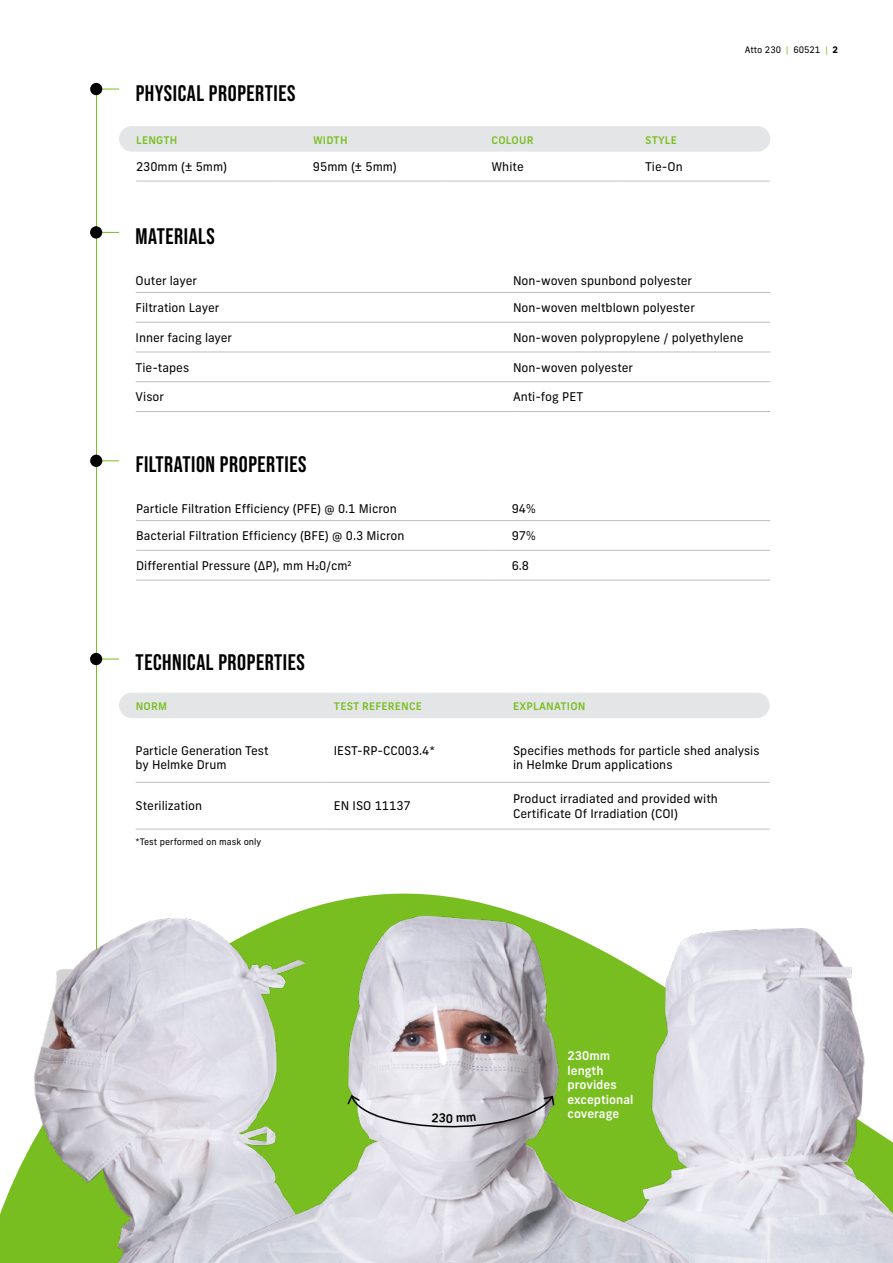
<style>
.page{position:relative;width:893px;height:1263px;background:#fff}
.page>*{position:absolute;margin:0;border:0;box-sizing:border-box;transform-origin:0 0}
.t1{font:700 22.5px "Bebas Neue Pro";letter-spacing:.025em;color:#000}
.t2{font:12px/14.4px "New Frank";color:#000}
.t3{font:500 12px/14.4px "New Frank";color:#fff}
.t4{font:500 12px "New Frank";color:#000}
.t5{font:500 10.5px "New Frank";letter-spacing:.02em;color:#78be20}
.t6{font:9px "New Frank";color:#000}
.s1{color:#78be20}
.s2{font-weight:700}
</style>
<div class="page">
<hr style="left:96px;top:89px;width:1px;height:1060px;background:#78be20">
<div style="left:119px;top:126px;width:651px;height:26px;background:#e4e5e6;border-radius:13px"></div>
<hr style="left:136px;top:181px;width:140px;height:1px;background:#bcbec0">
<hr style="left:276px;top:181px;width:170px;height:1px;background:#bcbec0">
<hr style="left:446px;top:181px;width:171px;height:1px;background:#bcbec0">
<hr style="left:617px;top:181px;width:153px;height:1px;background:#bcbec0">
<svg style="left:102px;top:89px;width:17px;height:1px"></svg>
<div style="left:90px;top:83px;width:12px;height:12px;background:#000;border-radius:50%"></div>
<svg style="left:135px;top:781px;width:635px;height:119px"></svg>
<img style="left:567px;top:885px;width:326px;height:378px">
<img style="left:0;top:832px;width:375px;height:431px">
<img style="left:141px;top:900px;width:609px;height:363px">
<svg style="left:102px;top:659px;width:17px;height:1px"></svg>
<div style="left:90px;top:653px;width:12px;height:12px;background:#000;border-radius:50%"></div>
<div style="left:119px;top:693px;width:651px;height:25px;background:#e4e5e6;border-radius:13px"></div>
<hr style="left:136px;top:782px;width:184px;height:1px;background:#bcbec0">
<hr style="left:320px;top:782px;width:193px;height:1px;background:#bcbec0">
<hr style="left:513px;top:782px;width:257px;height:1px;background:#bcbec0">
<hr style="left:136px;top:829px;width:184px;height:1px;background:#bcbec0">
<hr style="left:320px;top:829px;width:193px;height:1px;background:#bcbec0">
<hr style="left:513px;top:829px;width:257px;height:1px;background:#bcbec0">
<hr style="left:136px;top:550px;width:359px;height:1px;background:#bcbec0">
<hr style="left:495px;top:550px;width:275px;height:1px;background:#bcbec0">
<hr style="left:136px;top:580px;width:359px;height:1px;background:#bcbec0">
<hr style="left:495px;top:580px;width:275px;height:1px;background:#bcbec0">
<hr style="left:136px;top:520px;width:359px;height:1px;background:#bcbec0">
<hr style="left:495px;top:520px;width:275px;height:1px;background:#bcbec0">
<svg style="left:102px;top:460px;width:17px;height:1px"></svg>
<div style="left:90px;top:455px;width:12px;height:12px;background:#000;border-radius:50%"></div>
<svg style="left:102px;top:232px;width:17px;height:1px"></svg>
<div style="left:90px;top:226px;width:12px;height:13px;background:#000;border-radius:50%"></div>
<hr style="left:136px;top:322px;width:377px;height:1px;background:#bcbec0">
<hr style="left:513px;top:322px;width:257px;height:1px;background:#bcbec0">
<hr style="left:136px;top:352px;width:377px;height:1px;background:#bcbec0">
<hr style="left:513px;top:352px;width:257px;height:1px;background:#bcbec0">
<hr style="left:136px;top:381px;width:377px;height:1px;background:#bcbec0">
<hr style="left:513px;top:381px;width:257px;height:1px;background:#bcbec0">
<hr style="left:136px;top:411px;width:377px;height:1px;background:#bcbec0">
<hr style="left:513px;top:411px;width:257px;height:1px;background:#bcbec0">
<hr style="left:136px;top:292px;width:377px;height:1px;background:#bcbec0">
<hr style="left:513px;top:292px;width:257px;height:1px;background:#bcbec0">
<svg style="left:346px;top:1094px;width:209px;height:45px;background:#c2c7bd"></svg>
<h1 class="t1" style="left:136px;top:80px;width:161px">PHYSICAL PROPERTIES</h1>
<p class="t5" style="left:136px;top:133px;width:43px">LENGTH</p>
<p class="t5" style="left:313px;top:133px;width:36px">WIDTH</p>
<p class="t5" style="left:492px;top:133px;width:43px">COLOUR</p>
<p class="t5" style="left:645px;top:133px;width:33px">STYLE</p>
<p class="t2" style="left:136px;top:159px;width:92px">230mm (± 5mm)</p>
<p class="t2" style="left:313px;top:159px;width:85px">95mm (± 5mm)</p>
<p class="t2" style="left:491px;top:159px;width:34px">White</p>
<p class="t2" style="left:645px;top:159px;width:39px">Tie-On</p>
<p class="t6" style="left:745px;top:44px;width:95px">Atto 230 <span class="s1">|</span> 60521 <span class="s1">|</span> <span class="s2">2</span></p>
<h1 class="t1" style="left:136px;top:223px;width:81px">MATERIALS</h1>
<p class="t2" style="left:136px;top:274px;width:63px">Outer layer</p>
<p class="t2" style="left:513px;top:274px;width:181px">Non-woven spunbond polyester</p>
<p class="t2" style="left:136px;top:300px;width:85px">Filtration Layer</p>
<p class="t2" style="left:513px;top:300px;width:183px">Non-woven meltblown polyester</p>
<p class="t2" style="left:136px;top:330px;width:98px">Inner facing layer</p>
<p class="t2" style="left:513px;top:330px;width:232px">Non-woven polypropylene / polyethylene</p>
<p class="t2" style="left:136px;top:360px;width:55px">Tie-tapes</p>
<p class="t2" style="left:513px;top:360px;width:122px">Non-woven polyester</p>
<p class="t2" style="left:136px;top:390px;width:30px">Visor</p>
<p class="t2" style="left:513px;top:390px;width:72px">Anti-fog PET</p>
<h1 class="t1" style="left:136px;top:451px;width:172px">FILTRATION PROPERTIES</h1>
<p class="t2" style="left:136px;top:502px;width:262px">Particle Filtration Efficiency (PFE) @ 0.1 Micron</p>
<p class="t2" style="left:512px;top:502px;width:26px">94%</p>
<p class="t2" style="left:136px;top:529px;width:270px">Bacterial Filtration Efficiency (BFE) @ 0.3 Micron</p>
<p class="t2" style="left:512px;top:529px;width:26px">97%</p>
<p class="t2" style="left:136px;top:558px;width:217px">Differential Pressure (ΔP), mm H20/cm2</p>
<p class="t2" style="left:512px;top:558px;width:19px">6.8</p>
<h1 class="t1" style="left:136px;top:649px;width:171px">TECHNICAL PROPERTIES</h1>
<p class="t5" style="left:136px;top:699px;width:33px">NORM</p>
<p class="t5" style="left:334px;top:699px;width:90px">TEST REFERENCE</p>
<p class="t5" style="left:513px;top:699px;width:74px">EXPLANATION</p>
<p class="t2" style="left:136px;top:743px;width:134px">Particle Generation Test by Helmke Drum</p>
<p class="t2" style="left:334px;top:743px;width:103px">IEST-RP-CC003.4*</p>
<p class="t2" style="left:513px;top:743px;width:248px">Specifies methods for particle shed analysis in Helmke Drum applications</p>
<p class="t2" style="left:136px;top:799px;width:68px">Sterilization</p>
<p class="t2" style="left:334px;top:799px;width:78px">EN ISO 11137</p>
<p class="t2" style="left:513px;top:792px;width:206px">Product irradiated and provided with<br>Certificate Of Irradiation (COI)</p>
<p class="t6" style="left:136px;top:836px;width:127px">*Test performed on mask only</p>
<p class="t4" style="left:446px;top:1110px;width:9px">0</p>
<p class="t3" style="left:567px;top:1049px;width:67px">230mm length provides exceptional coverage</p>
</div>
